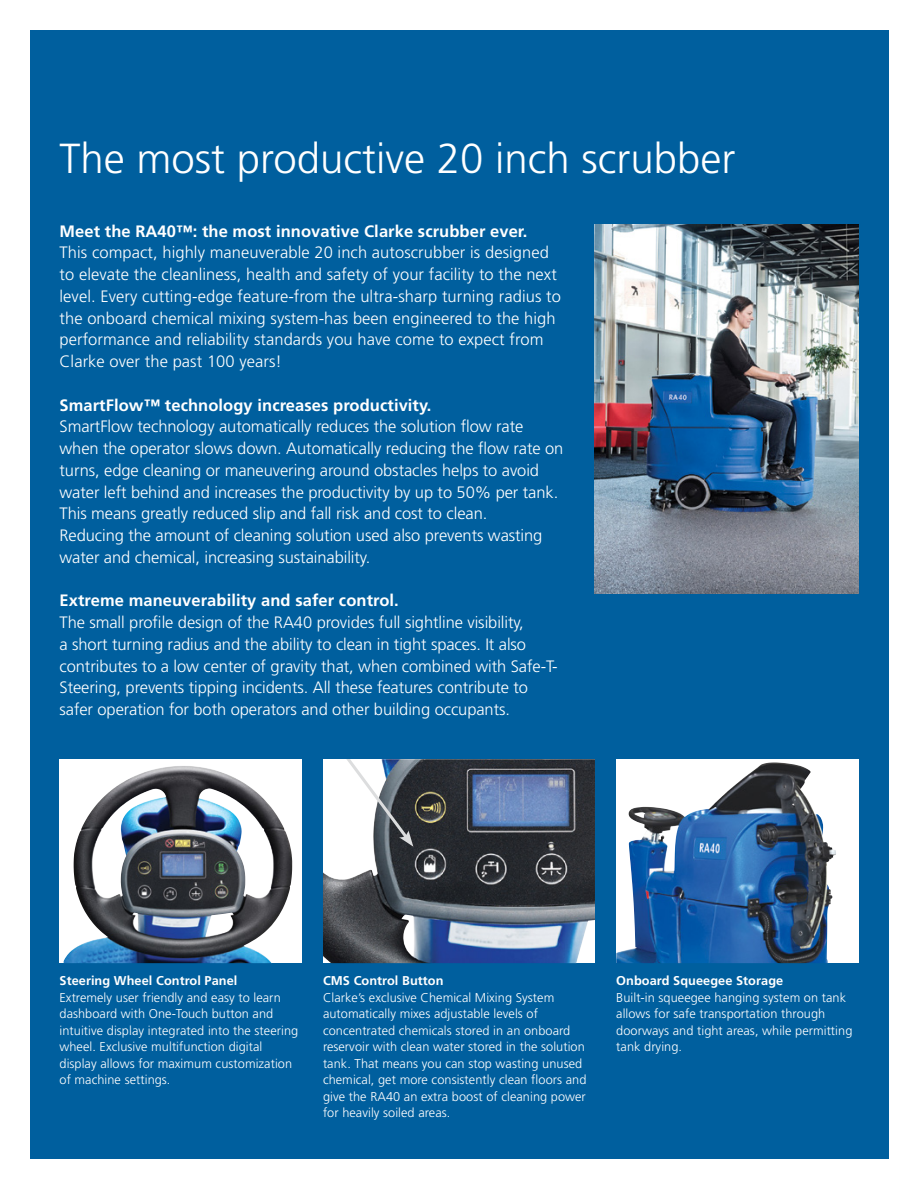
<style>
.page{position:relative;width:918px;height:1188px;background:#fff}
.page>*{position:absolute;margin:0;border:0;box-sizing:border-box;transform-origin:0 0}
.t1{font:300 42px "Frutiger LT Std";color:#fff}
.t2{font:300 16.5px/21.8px "Frutiger LT Std";letter-spacing:-.005em;color:#fff}
.t3{font:700 16.5px "Frutiger LT Std";letter-spacing:.005em;color:#fff}
.t4{font:300 12.75px/16.5px "Frutiger LT Std";letter-spacing:.005em;color:#fff}
.t5{font:700 12.75px "Frutiger LT Std";letter-spacing:.005em;color:#fff}
</style>
<div class="page">
<div style="left:30px;top:30px;width:858px;height:1128px;background:#005f9e"></div>
<div style="left:60px;top:759px;width:242px;height:204px;background:#fff"></div>
<img style="left:63px;top:766px;width:229px;height:197px">
<div style="left:616px;top:759px;width:242px;height:204px;background:#fff"></div>
<img style="left:616px;top:762px;width:220px;height:201px">
<img style="left:595px;top:224px;width:263px;height:370px">
<img style="left:323px;top:759px;width:272px;height:204px">
<svg style="left:345px;top:759px;width:68px;height:88px;background:#a5aaaf"></svg>
<h1 class="t1" style="left:60px;top:135px;width:678px">The most productive 20 inch scrubber</h1>
<p class="t3" style="left:60px;top:221px;width:469px">Meet the RA40™: the most innovative Clarke scrubber ever.</p>
<p class="t2" style="left:60px;top:242px;width:503px">This compact, highly maneuverable 20 inch autoscrubber is designed to elevate the cleanliness, health and safety of your facility to the next level. Every cutting-edge feature-from the ultra-sharp turning radius to the onboard chemical mixing system-has been engineered to the high performance and reliability standards you have come to expect from Clarke over the past 100 years!</p>
<p class="t3" style="left:60px;top:395px;width:373px">SmartFlow™ technology increases productivity.</p>
<p class="t2" style="left:60px;top:416px;width:505px">SmartFlow technology automatically reduces the solution flow rate when the operator slows down. Automatically reducing the flow rate on turns, edge cleaning or maneuvering around obstacles helps to avoid water left behind and increases the productivity by up to 50% per tank.<br>This means greatly reduced slip and fall risk and cost to clean.<br>Reducing the amount of cleaning solution used also prevents wasting water and chemical, increasing sustainability.</p>
<p class="t3" style="left:60px;top:591px;width:341px">Extreme maneuverability and safer control.</p>
<p class="t2" style="left:60px;top:612px;width:500px">The small profile design of the RA40 provides full sightline visibility,<br>a short turning radius and the ability to clean in tight spaces. It also contributes to a low center of gravity that, when combined with Safe-T-Steering, prevents tipping incidents. All these features contribute to safer operation for both operators and other building occupants.</p>
<p class="t5" style="left:60px;top:974px;width:179px">Steering Wheel Control Panel</p>
<p class="t4" style="left:60px;top:990px;width:240px">Extremely user friendly and easy to learn dashboard with One-Touch button and intuitive display integrated into the steering wheel. Exclusive multifunction digital display allows for maximum customization of machine settings.</p>
<p class="t5" style="left:323px;top:974px;width:122px">CMS Control Button</p>
<p class="t4" style="left:323px;top:989px;width:265px">Clarke’s exclusive Chemical Mixing System automatically mixes adjustable levels of concentrated chemicals stored in an onboard reservoir with clean water stored in the solution tank. That means you can stop wasting unused chemical, get more consistently clean floors and give the RA40 an extra boost of cleaning power for heavily soiled areas.</p>
<p class="t5" style="left:616px;top:974px;width:169px">Onboard Squeegee Storage</p>
<p class="t4" style="left:616px;top:989px;width:238px">Built-in squeegee hanging system on tank allows for safe transportation through doorways and tight areas, while permitting tank drying.</p>
</div>
